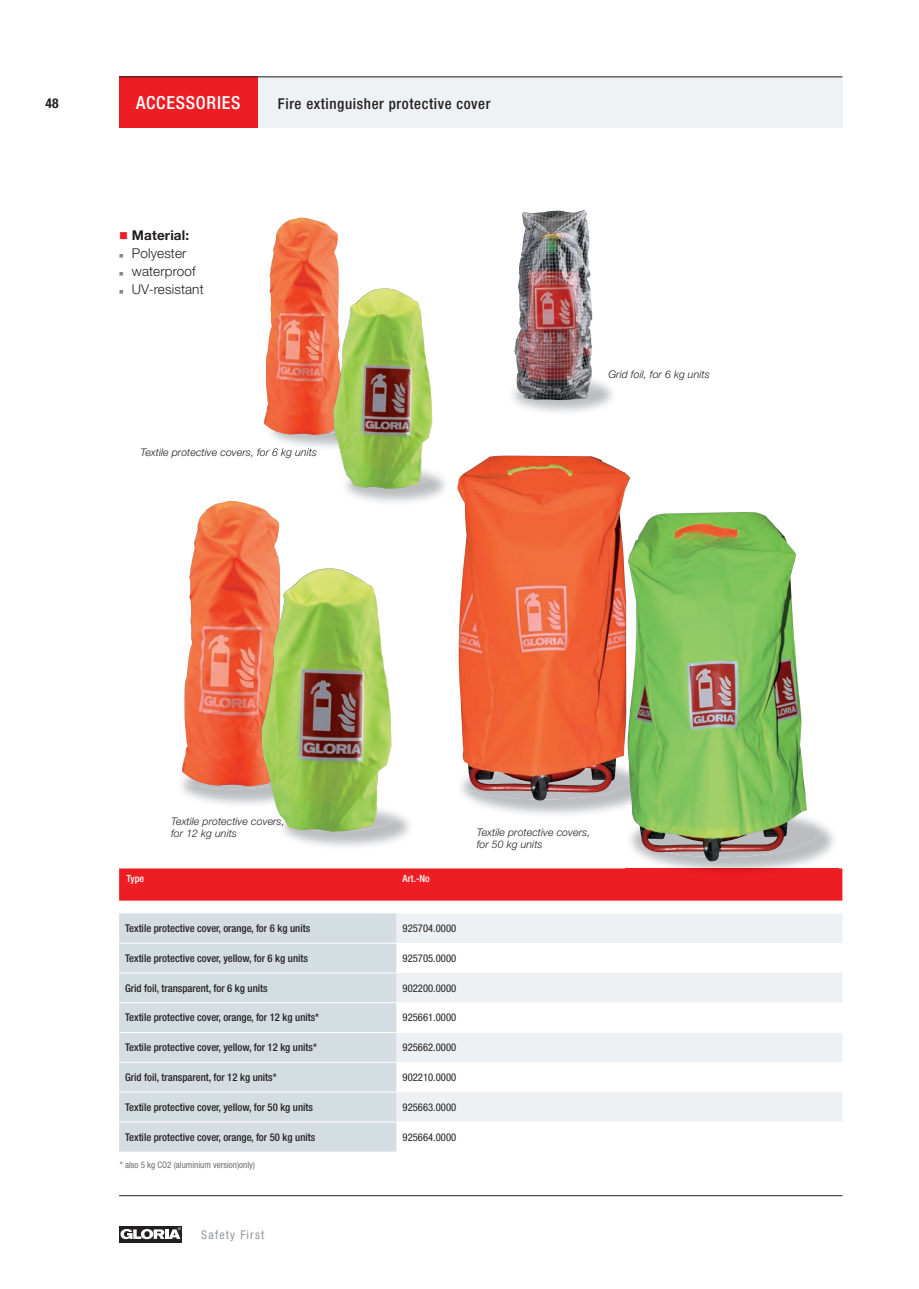
<style>
.page{position:relative;width:919px;height:1289px;background:#fff}
.page>*{position:absolute;margin:0;border:0;box-sizing:border-box;transform-origin:0 0}
.t1{font:500 condensed 18px "Helvetica Neue LT Pro";letter-spacing:.04em;color:#fff}
.t2{font:500 condensed 15px "Helvetica Neue LT Pro";letter-spacing:.04em;color:#231f20}
.t3{font:300 13.5px "Helvetica Neue LT Pro";letter-spacing:.01em;color:#231f20}
.t4{font:700 13.5px "Helvetica Neue LT Pro";letter-spacing:.01em;color:#231f20}
.t5{font:700 condensed 13.5px "Helvetica Neue LT Pro";color:#231f20}
.t6{font:condensed 12px "Helvetica Neue LT Pro";letter-spacing:.1em;color:#939598}
.t7{font:500 condensed 10.65px "Helvetica Neue LT Pro";color:#231f20}
.t8{font:condensed 10.65px "Helvetica Neue LT Pro";color:#231f20}
.t9{font:italic 300 10.5px/12px "Helvetica Neue LT Pro";letter-spacing:.01em;color:#231f20}
.t10{font:500 condensed 9.9px "Helvetica Neue LT Pro";color:#fff}
.t11{font:condensed 9px "Helvetica Neue LT Pro";color:#6c6d70}
.s1{color:#ee1d23}
.s2{color:#808285}
</style>
<div class="page">
<div style="left:119px;top:1226px;width:63px;height:16px;background:#231f20"></div>
<svg style="left:120px;top:1227px;width:61px;height:12px"></svg>
<hr style="left:119px;top:1195px;width:723px;height:1px;background:#231f20">
<div style="left:119px;top:77px;width:723px;height:51px;background:#eef2f4"></div>
<div style="left:119px;top:868px;width:723px;height:32px;background:#ee1d23"></div>
<div style="left:119px;top:913px;width:277px;height:238px;background:#d4dde2"></div>
<div style="left:396px;top:913px;width:446px;height:30px;background:#edf1f3"></div>
<svg style="left:396px;top:943px;width:446px;height:208px"></svg>
<hr style="left:119px;top:942px;width:277px;height:1px;background:#fff">
<hr style="left:119px;top:972px;width:277px;height:1px;background:#fff">
<hr style="left:119px;top:1002px;width:277px;height:1px;background:#fff">
<hr style="left:119px;top:1032px;width:277px;height:1px;background:#fff">
<hr style="left:119px;top:1061px;width:277px;height:1px;background:#fff">
<hr style="left:119px;top:1091px;width:277px;height:1px;background:#fff">
<hr style="left:119px;top:1121px;width:277px;height:1px;background:#fff">
<img style="left:266px;top:448px;width:50px;height:3px">
<img style="left:264px;top:218px;width:75px;height:217px">
<img style="left:332px;top:288px;width:100px;height:201px">
<img style="left:510px;top:377px;width:88px;height:19px">
<img style="left:514px;top:210px;width:78px;height:190px">
<img style="left:179px;top:776px;width:81px;height:13px">
<img style="left:391px;top:809px;width:4px;height:22px">
<img style="left:182px;top:501px;width:98px;height:285px">
<img style="left:260px;top:568px;width:131px;height:264px">
<img style="left:625px;top:823px;width:213px;height:53px">
<img style="left:625px;top:818px;width:194px;height:39px">
<img style="left:457px;top:455px;width:173px;height:345px">
<img style="left:627px;top:512px;width:180px;height:351px">
<div style="left:119px;top:77px;width:138px;height:51px;background:#ee1d23"></div>
<hr style="left:119px;top:77px;width:723px;height:1px;background:#231f20">
<p class="t5" style="left:46px;top:96px;width:15px">48</p>
<h1 class="t1" style="left:136px;top:91px;width:106px">ACCESSORIES</h1>
<h2 class="t2" style="left:278px;top:94px;width:214px">Fire extinguisher protective cover</h2>
<p class="t4" style="left:119px;top:227px;width:72px"><span class="s1">■</span> Material:</p>
<p class="t3" style="left:119px;top:245px;width:69px"><span class="s2">■</span> Polyester</p>
<p class="t3" style="left:119px;top:263px;width:78px"><span class="s2">■</span> waterproof</p>
<p class="t3" style="left:119px;top:281px;width:86px"><span class="s2">■</span> UV-resistant</p>
<p class="t9" style="left:140px;top:446px;width:178px">Textile protective covers, for 6 kg units</p>
<p class="t9" style="left:608px;top:368px;width:103px">Grid foil, for 6 kg units</p>
<p class="t9" style="left:171px;top:815px;width:115px">Textile protective covers, for 12 kg units</p>
<p class="t10" style="left:127px;top:872px;width:19px">Type</p>
<p class="t10" style="left:402px;top:872px;width:29px">Art.-No</p>
<p class="t7" style="left:125px;top:921px;width:186px">Textile protective cover, orange, for 6 kg units</p>
<p class="t8" style="left:402px;top:922px;width:55px">925704.0000</p>
<p class="t7" style="left:125px;top:951px;width:184px">Textile protective cover, yellow, for 6 kg units</p>
<p class="t8" style="left:402px;top:951px;width:55px">925705.0000</p>
<p class="t7" style="left:125px;top:981px;width:144px">Grid foil, transparent, for 6 kg units</p>
<p class="t8" style="left:402px;top:981px;width:55px">902200.0000</p>
<p class="t7" style="left:125px;top:1011px;width:196px">Textile protective cover, orange, for 12 kg units*</p>
<p class="t8" style="left:402px;top:1011px;width:55px">925661.0000</p>
<p class="t7" style="left:125px;top:1040px;width:193px">Textile protective cover, yellow, for 12 kg units*</p>
<p class="t8" style="left:402px;top:1041px;width:55px">925662.0000</p>
<p class="t7" style="left:125px;top:1070px;width:153px">Grid foil, transparent, for 12 kg units*</p>
<p class="t8" style="left:402px;top:1070px;width:55px">902210.0000</p>
<p class="t7" style="left:125px;top:1100px;width:189px">Textile protective cover, yellow, for 50 kg units</p>
<p class="t8" style="left:402px;top:1100px;width:55px">925663.0000</p>
<p class="t7" style="left:125px;top:1130px;width:192px">Textile protective cover, orange, for 50 kg units</p>
<p class="t8" style="left:402px;top:1130px;width:55px">925664.0000</p>
<p class="t11" style="left:120px;top:1159px;width:137px">* also 5 kg CO2 (aluminium version)only)</p>
<p class="t9" style="left:476px;top:826px;width:115px">Textile protective covers, for 50 kg units</p>
<p class="t6" style="left:201px;top:1227px;width:64px">Safety First</p>
</div>
